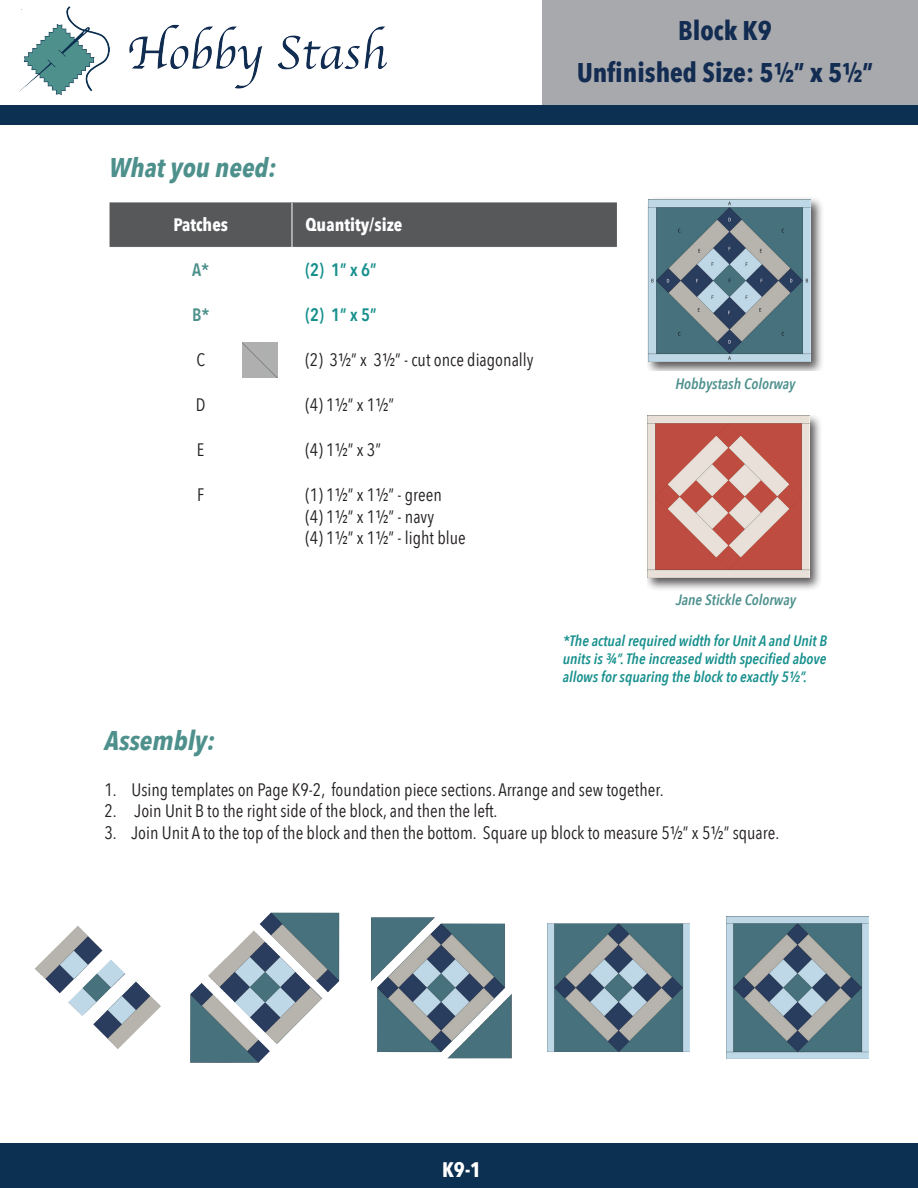
<style>
.page{position:relative;width:918px;height:1188px;background:#fff}
.page>*{position:absolute;margin:0;border:0;box-sizing:border-box;transform-origin:0 0}
.t1{font:700 27px/42px "Avenir Next Condensed";color:#132c51;text-align:center}
.t2{font:italic 700 27px "Avenir Next Condensed";color:#4d908c}
.t3{font:700 21px "Avenir Next Condensed";color:#fff}
.t4{font:18px/21.6px "Avenir Next Condensed";color:#231f20}
.t5{font:700 18px "Avenir Next Condensed";color:#fff}
.t6{font:600 18px "Avenir Next Condensed";color:#17908d}
.t7{font:600 18px "Avenir Next Condensed";color:#4d908c}
.t8{font:italic 600 15px/18px "Avenir Next Condensed";color:#17908d;text-align:justify}
.t9{font:italic 600 15px "Avenir Next Condensed";color:#4d908c}
</style>
<div class="page">
<div style="left:0;top:1144px;width:918px;height:44px;background:#0b3052"></div>
<div style="left:0;top:105px;width:918px;height:19px;background:#0b3052"></div>
<div style="left:110px;top:202px;width:507px;height:45px;background:#57585a"></div>
<hr style="left:292px;top:203px;width:1px;height:44px;background:#fff">
<div style="left:647px;top:196px;width:177px;height:175px;background:#231f20;opacity:.75"></div>
<img style="left:648px;top:199px;width:162px;height:162px">
<div style="left:647px;top:416px;width:176px;height:176px;background:#231f20;opacity:.75"></div>
<img style="left:647px;top:416px;width:162px;height:162px">
<img style="left:19px;top:6px;width:368px;height:89px">
<div style="left:542px;top:0;width:376px;height:105px;background:#a8a9ad"></div>
<img style="left:548px;top:923px;width:142px;height:129px">
<img style="left:371px;top:917px;width:141px;height:142px">
<img style="left:727px;top:917px;width:141px;height:142px">
<img style="left:190px;top:912px;width:150px;height:150px">
<img style="left:34px;top:926px;width:127px;height:123px">
<img style="left:242px;top:342px;width:35px;height:36px">
<h1 class="t2" style="left:109px;top:150px;width:169px">What you need:</h1>
<p class="t5" style="left:173px;top:214px;width:56px">Patches</p>
<p class="t5" style="left:305px;top:214px;width:98px">Quantity/size</p>
<p class="t7" style="left:192px;top:254px;width:19px">A*</p>
<p class="t6" style="left:305px;top:254px;width:73px">(2) 1” x 6”</p>
<p class="t7" style="left:192px;top:299px;width:19px">B*</p>
<p class="t6" style="left:305px;top:299px;width:73px">(2) 1” x 5”</p>
<p class="t4" style="left:196px;top:348px;width:10px">C</p>
<p class="t4" style="left:305px;top:348px;width:230px">(2) 3½” x 3½” - cut once diagonally</p>
<p class="t4" style="left:196px;top:393px;width:11px">D</p>
<p class="t4" style="left:305px;top:393px;width:90px">(4) 1½” x 1½”</p>
<p class="t4" style="left:197px;top:438px;width:9px">E</p>
<p class="t4" style="left:305px;top:438px;width:77px">(4) 1½” x 3”</p>
<p class="t4" style="left:197px;top:483px;width:9px">F</p>
<p class="t4" style="left:305px;top:483px;width:162px">(1) 1½” x 1½” - green<br>(4) 1½” x 1½” - navy<br>(4) 1½” x 1½” - light blue</p>
<h1 class="t1" style="left:577px;top:9px;width:298px">Block K9<br>Unfinished Size: 5½” x 5½”</h1>
<p class="t9" style="left:675px;top:375px;width:122px">Hobbystash Colorway</p>
<p class="t9" style="left:676px;top:591px;width:122px">Jane Stickle Colorway</p>
<p class="t8" style="left:563px;top:632px;width:266px">*The actual required width for Unit A and Unit B units is ¾”. The increased width specified above allows for squaring the block to exactly 5½”.</p>
<h1 class="t2" style="left:104px;top:724px;width:112px">Assembly:</h1>
<p class="t4" style="left:104px;top:778px;width:561px">1. Using templates on Page K9-2, foundation piece sections. Arrange and sew together.</p>
<p class="t4" style="left:104px;top:800px;width:395px">2. Join Unit B to the right side of the block, and then the left.</p>
<p class="t4" style="left:104px;top:821px;width:676px">3. Join Unit A to the top of the block and then the bottom. Square up block to measure 5½” x 5½” square.</p>
<p class="t3" style="left:442px;top:1156px;width:41px">K9-1</p>
</div>
